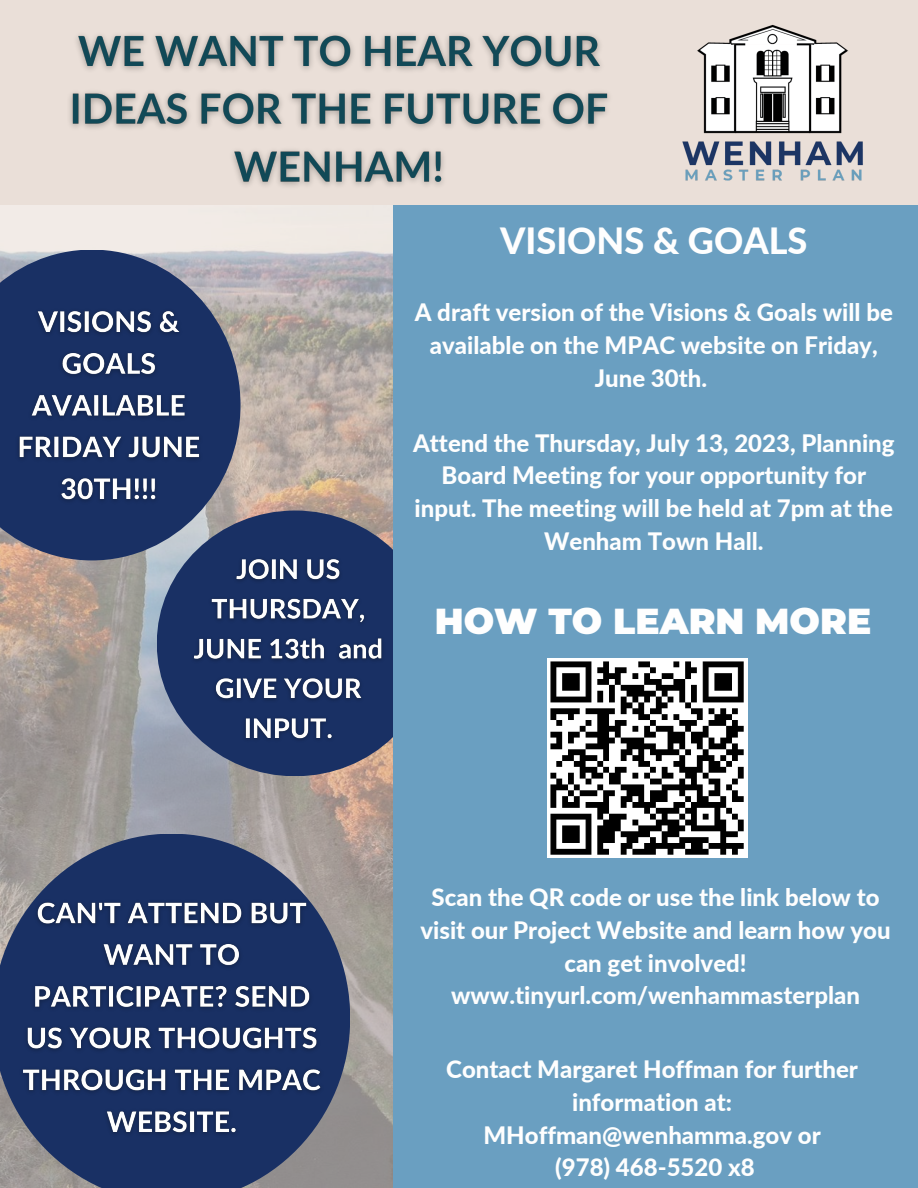
<style>
.page{position:relative;width:918px;height:1188px;background:#fff}
.page>*{position:absolute;margin:0;border:0;box-sizing:border-box;transform-origin:0 0}
.t1{font:800 36.15px "Lato";color:#fefefe}
.t2{font:900 36px "Montserrat";color:#fefefe}
.t3{font:800 24px/32.7px "Lato";color:#fefefe;text-align:center}
</style>
<div class="page">
<img style="left:0;top:205px;width:393px;height:983px">
<div style="left:157px;top:511px;width:276px;height:265px;background:#193064;border-radius:50%"></div>
<img style="left:186px;top:547px;width:205px;height:205px">
<div style="left:393px;top:205px;width:525px;height:983px;background:#6a9fc1"></div>
<svg style="left:0;top:250px;width:241px;height:310px;background:#536081"></svg>
<img style="left:9px;top:297px;width:199px;height:217px">
<div style="left:0;top:0;width:918px;height:192px;background:#eadfd8"></div>
<img style="left:682px;top:24px;width:181px;height:157px">
<img style="left:59px;top:34px;width:560px;height:168px">
<svg style="left:0;top:834px;width:350px;height:354px;background:#58627c"></svg>
<img style="left:14px;top:888px;width:315px;height:260px">
<img style="left:547px;top:658px;width:200px;height:199px">
<p class="t1" style="left:500px;top:218px;width:309px">VISIONS &amp; GOALS</p>
<p class="t3" style="left:415px;top:296px;width:480px">A draft version of the Visions &amp; Goals will be available on the MPAC website on Friday,<br>June 30th.</p>
<p class="t3" style="left:413px;top:426px;width:483px">Attend the Thursday, July 13, 2023, Planning Board Meeting for your opportunity for input. The meeting will be held at 7pm at the Wenham Town Hall.</p>
<p class="t2" style="left:435px;top:599px;width:438px">HOW TO LEARN MORE</p>
<p class="t3" style="left:420px;top:881px;width:472px">Scan the QR code or use the link below to visit our Project Website and learn how you can get involved!</p>
<p class="t3" style="left:451px;top:979px;width:410px">www.tinyurl.com/wenhammasterplan</p>
<p class="t3" style="left:446px;top:1053px;width:413px">Contact Margaret Hoffman for further information at:</p>
<p class="t3" style="left:483px;top:1118px;width:339px">MHoffman@wenhamma.gov or</p>
<p class="t3" style="left:555px;top:1151px;width:201px">(978) 468-5520 x8</p>
</div>
